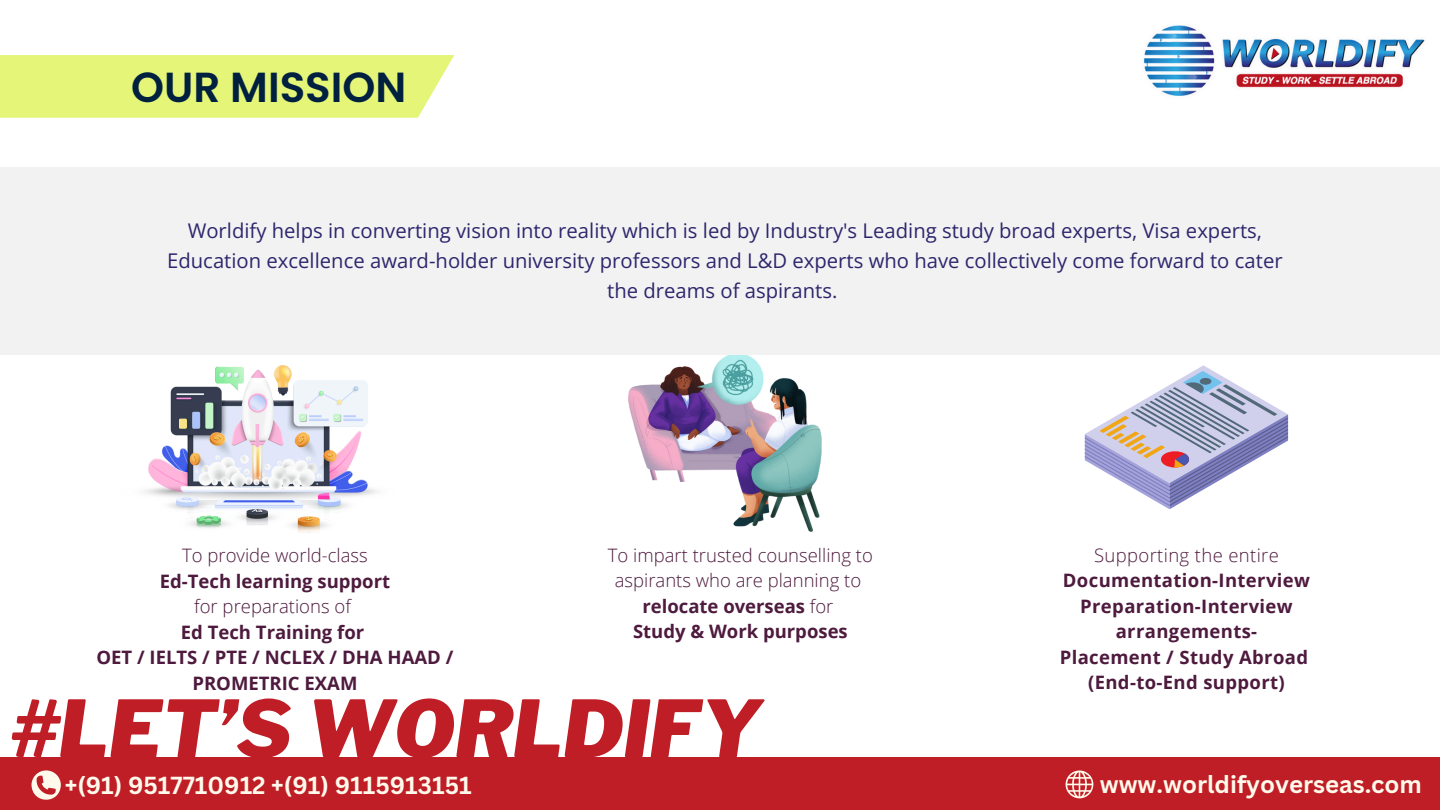
<style>
.page{position:relative;width:1440px;height:810px;background:#fff}
.page>*{position:absolute;margin:0;border:0;box-sizing:border-box;transform-origin:0 0}
.t1{font:italic 900 78.3px "Libre Franklin";color:#bf1e26}
.t2{font:600 42px "Poppins";color:#002040}
.t3{font:700 24px "Canva Sans";color:#fffaeb}
.t4{font:20.3px/30.1px "Open Sans";color:#2e266d;text-align:center}
.t5{font:700 18.5px/25.6px "Open Sans";color:#4e1a3d;text-align:center}
.t6{font:700 18.5px/25.5px "Open Sans";letter-spacing:.02em;color:#4e1a3d;text-align:center}
.t7{font:300 18.5px/25.5px "Open Sans";color:#4e1a3d;text-align:center}
.s1{font-weight:300}
</style>
<div class="page">
<img style="left:628px;top:354px;width:194px;height:178px">
<svg style="left:1085px;top:365px;width:203px;height:144px"></svg>
<img style="left:144px;top:365px;width:234px;height:168px">
<div style="left:0;top:167px;width:1440px;height:187px;background:#f2f2f2"></div>
<div style="left:0;top:757px;width:1440px;height:53px;background:#bf1e26"></div>
<svg style="left:1065px;top:770px;width:28px;height:28px"></svg>
<svg style="left:32px;top:770px;width:29px;height:30px"></svg>
<img style="left:1143px;top:25px;width:282px;height:71px">
<div style="left:0;top:55px;width:454px;height:63px;background:#e4f577"></div>
<h3 class="t2" style="left:131px;top:58px;width:277px">OUR MISSION</h3>
<p class="t4" style="left:167px;top:215px;width:1117px">Worldify helps in converting vision into reality which is led by Industry's Leading study broad experts, Visa experts,<br>Education excellence award-holder university professors and L&amp;D experts who have collectively come forward to cater the dreams of aspirants.</p>
<p class="t7" style="left:182px;top:542px;width:187px">To provide world-class</p>
<p class="t5" style="left:160px;top:568px;width:232px">Ed-Tech learning support</p>
<p class="t7" style="left:194px;top:593px;width:158px">for preparations of</p>
<p class="t5" style="left:181px;top:619px;width:185px">Ed Tech Training for</p>
<p class="t5" style="left:96px;top:644px;width:359px">OET / IELTS / PTE / NCLEX / DHA HAAD /<br>PROMETRIC EXAM</p>
<p class="t7" style="left:608px;top:542px;width:267px">To impart trusted counselling to aspirants who are planning to</p>
<p class="t5" style="left:643px;top:593px;width:192px">relocate overseas <span class="s1">for</span></p>
<p class="t5" style="left:633px;top:618px;width:216px">Study &amp; Work purposes</p>
<p class="t1" style="left:12px;top:682px;width:751px">#LET’S WORLDIFY</p>
<p class="t6" style="left:1063px;top:542px;width:249px"><span class="s1">Supporting the entire<br></span>Documentation-Interview<br>Preparation-Interview arrangements-</p>
<p class="t6" style="left:1060px;top:644px;width:250px">Placement / Study Abroad</p>
<p class="t6" style="left:1088px;top:669px;width:198px">(End-to-End support)</p>
<p class="t3" style="left:65px;top:768px;width:408px">+(91) 9517710912 +(91) 9115913151</p>
<p class="t3" style="left:1100px;top:767px;width:324px">www.worldifyoverseas.com</p>
</div>
